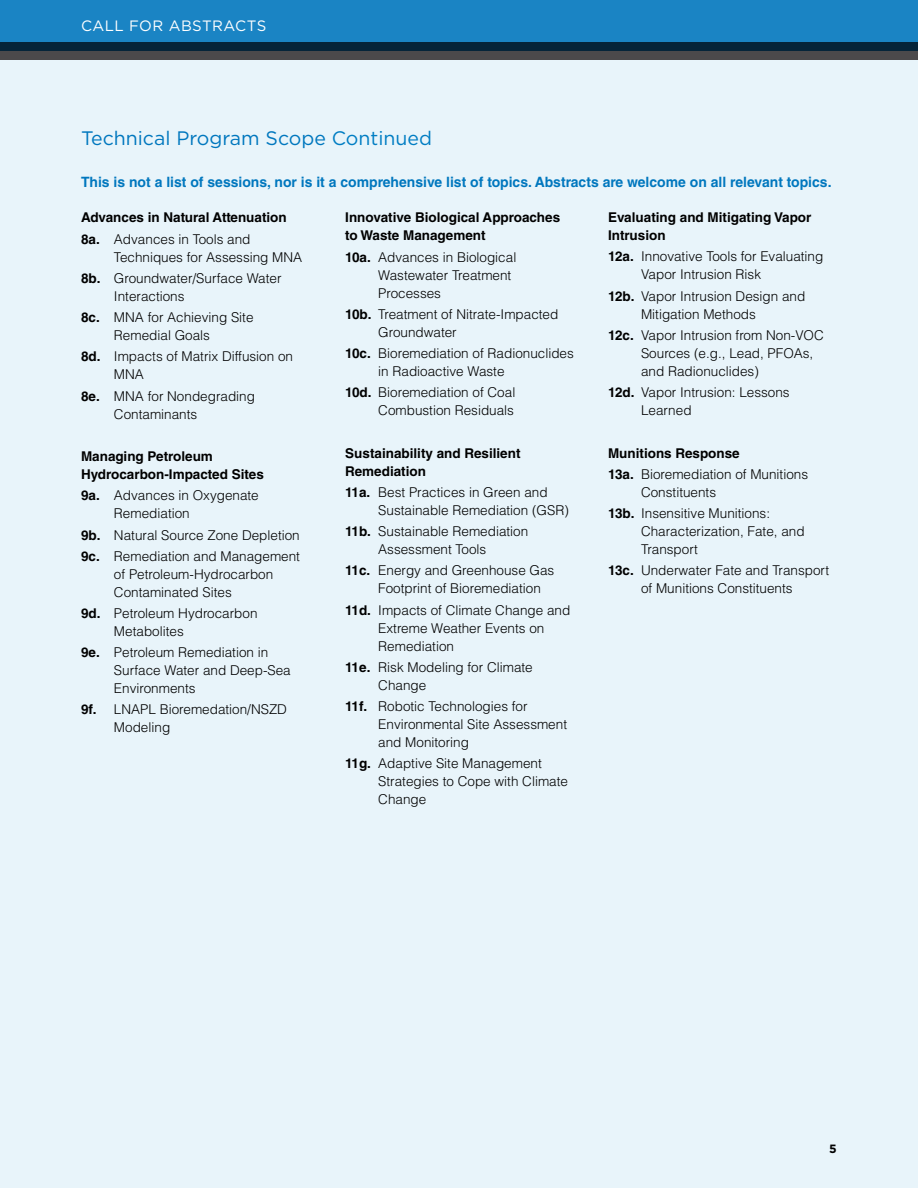
<style>
.page{position:relative;width:918px;height:1188px;background:#fff}
.page>*{position:absolute;margin:0;border:0;box-sizing:border-box;transform-origin:0 0}
.t1{font:19.5px "Gotham";color:#0077be}
.t2{font:15px "Gotham";letter-spacing:.03em;color:#fff}
.t3{font:700 14.25px "Helvetica LT Std";color:#0077be}
.t4{font:300 13.5px/18px "Helvetica LT Std";color:#000}
.t5{font:700 13.5px/18px "Helvetica LT Std";color:#000}
.t6{font:700 12px "Gotham";color:#000}
.s1{color:#007dc3}
.s2{font-weight:300}
.s3{font-weight:700}
</style>
<div class="page">
<div style="left:0;top:60px;width:918px;height:1128px;background:#e8f4fa"></div>
<div style="left:0;top:0;width:918px;height:51px;background:#1a84c4"></div>
<svg style="left:0;top:42px;width:918px;height:18px;background:#273641"></svg>
<p class="t2" style="left:81px;top:16px;width:187px">CALL FOR ABSTRACTS</p>
<h1 class="t1" style="left:81px;top:126px;width:353px">Technical Program Scope <span class="s1">Continued</span></h1>
<p class="t3" style="left:81px;top:173px;width:752px">This is not a list of sessions, nor is it a comprehensive list of topics. Abstracts are welcome on all relevant topics.</p>
<p class="t5" style="left:81px;top:207px;width:207px;line-height:21.3px">Advances in Natural Attenuation<br>8a. <span class="s2">Advances in Tools and</span></p>
<p class="t4" style="left:81px;top:246px;width:223px;line-height:21.3px;text-indent:33px">Techniques for Assessing MNA<br><span class="s3">8b.</span> Groundwater/Surface Water</p>
<p class="t4" style="left:81px;top:285px;width:174px;line-height:21.3px;text-indent:33px">Interactions<br><span class="s3">8c.</span> MNA for Achieving Site</p>
<p class="t4" style="left:81px;top:325px;width:214px;line-height:21.3px;text-indent:33px">Remedial Goals<br><span class="s3">8d.</span> Impacts of Matrix Diffusion on</p>
<p class="t4" style="left:81px;top:364px;width:176px;line-height:21.3px;text-indent:33px">MNA<br><span class="s3">8e.</span> MNA for Nondegrading</p>
<p class="t4" style="left:114px;top:405px;width:85px">Contaminants</p>
<p class="t5" style="left:81px;top:447px;width:184px">Managing Petroleum<br>Hydrocarbon-Impacted Sites</p>
<p class="t4" style="left:114px;top:486px;width:146px;text-indent:-33px"><span class="s3">9a.</span> Advances in Oxygenate<br>Remediation</p>
<p class="t4" style="left:81px;top:524px;width:221px;line-height:21.3px"><span class="s3">9b.</span> Natural Source Zone Depletion<br><span class="s3">9c.</span> Remediation and Management</p>
<p class="t4" style="left:114px;top:565px;width:161px">of Petroleum-Hydrocarbon<br>Contaminated Sites</p>
<p class="t4" style="left:114px;top:604px;width:145px;text-indent:-33px"><span class="s3">9d.</span> Petroleum Hydrocarbon<br>Metabolites</p>
<p class="t4" style="left:114px;top:643px;width:178px;text-indent:-33px"><span class="s3">9e.</span> Petroleum Remediation in<br>Surface Water and Deep-Sea<br>Environments</p>
<p class="t4" style="left:114px;top:701px;width:175px;text-indent:-33px"><span class="s3">9f.</span> LNAPL Bioremedation/NSZD<br>Modeling</p>
<p class="t5" style="left:608px;top:208px;width:205px">Evaluating and Mitigating Vapor<br>Intrusion</p>
<p class="t4" style="left:641px;top:248px;width:184px;text-indent:-33px"><span class="s3">12a.</span> Innovative Tools for Evaluating<br>Vapor Intrusion Risk</p>
<p class="t4" style="left:641px;top:287px;width:166px;text-indent:-33px"><span class="s3">12b.</span> Vapor Intrusion Design and<br>Mitigation Methods</p>
<p class="t4" style="left:641px;top:326px;width:184px;text-indent:-33px"><span class="s3">12c.</span> Vapor Intrusion from Non-VOC<br>Sources (e.g., Lead, PFOAs, and Radionuclides)</p>
<p class="t4" style="left:641px;top:383px;width:150px;text-indent:-33px"><span class="s3">12d.</span> Vapor Intrusion: Lessons<br>Learned</p>
<p class="t4" style="left:608px;top:442px;width:202px;line-height:21.3px"><span class="s3">Munitions Response<br>13a.</span> Bioremediation of Munitions</p>
<p class="t4" style="left:608px;top:481px;width:164px;line-height:21.3px;text-indent:33px">Constituents<br><span class="s3">13b.</span> Insensitive Munitions:</p>
<p class="t4" style="left:641px;top:522px;width:165px">Characterization, Fate, and<br>Transport</p>
<p class="t4" style="left:608px;top:561px;width:223px;text-align:center"><span class="s3">13c.</span> Underwater Fate and Transport of Munitions Constituents</p>
<p class="t5" style="left:345px;top:208px;width:216px">Innovative Biological Approaches to Waste Management</p>
<p class="t4" style="left:378px;top:248px;width:140px;text-indent:-33px"><span class="s3">10a.</span> Advances in Biological<br>Wastewater Treatment<br>Processes</p>
<p class="t4" style="left:378px;top:305px;width:182px;text-indent:-33px"><span class="s3">10b.</span> Treatment of Nitrate-Impacted<br>Groundwater</p>
<p class="t4" style="left:378px;top:344px;width:197px;text-indent:-33px"><span class="s3">10c.</span> Bioremediation of Radionuclides in Radioactive Waste</p>
<p class="t4" style="left:345px;top:383px;width:172px;text-align:right"><span class="s3">10d.</span> Bioremediation of Coal<br>Combustion Residuals</p>
<p class="t5" style="left:345px;top:444px;width:177px">Sustainability and Resilient<br>Remediation</p>
<p class="t4" style="left:378px;top:483px;width:192px;text-indent:-33px"><span class="s3">11a.</span> Best Practices in Green and<br>Sustainable Remediation (GSR)</p>
<p class="t4" style="left:378px;top:522px;width:152px;text-indent:-33px"><span class="s3">11b.</span> Sustainable Remediation<br>Assessment Tools</p>
<p class="t4" style="left:378px;top:562px;width:178px;text-indent:-33px"><span class="s3">11c.</span> Energy and Greenhouse Gas<br>Footprint of Bioremediation</p>
<p class="t4" style="left:378px;top:601px;width:194px;text-indent:-33px"><span class="s3">11d.</span> Impacts of Climate Change and<br>Extreme Weather Events on<br>Remediation</p>
<p class="t4" style="left:378px;top:658px;width:156px;text-indent:-33px"><span class="s3">11e.</span> Risk Modeling for Climate<br>Change</p>
<p class="t4" style="left:378px;top:697px;width:190px;text-indent:-33px"><span class="s3">11f.</span> Robotic Technologies for<br>Environmental Site Assessment and Monitoring</p>
<p class="t4" style="left:378px;top:754px;width:191px;text-indent:-33px"><span class="s3">11g.</span> Adaptive Site Management<br>Strategies to Cope with Climate<br>Change</p>
<p class="t6" style="left:829px;top:1140px;width:9px">5</p>
</div>
